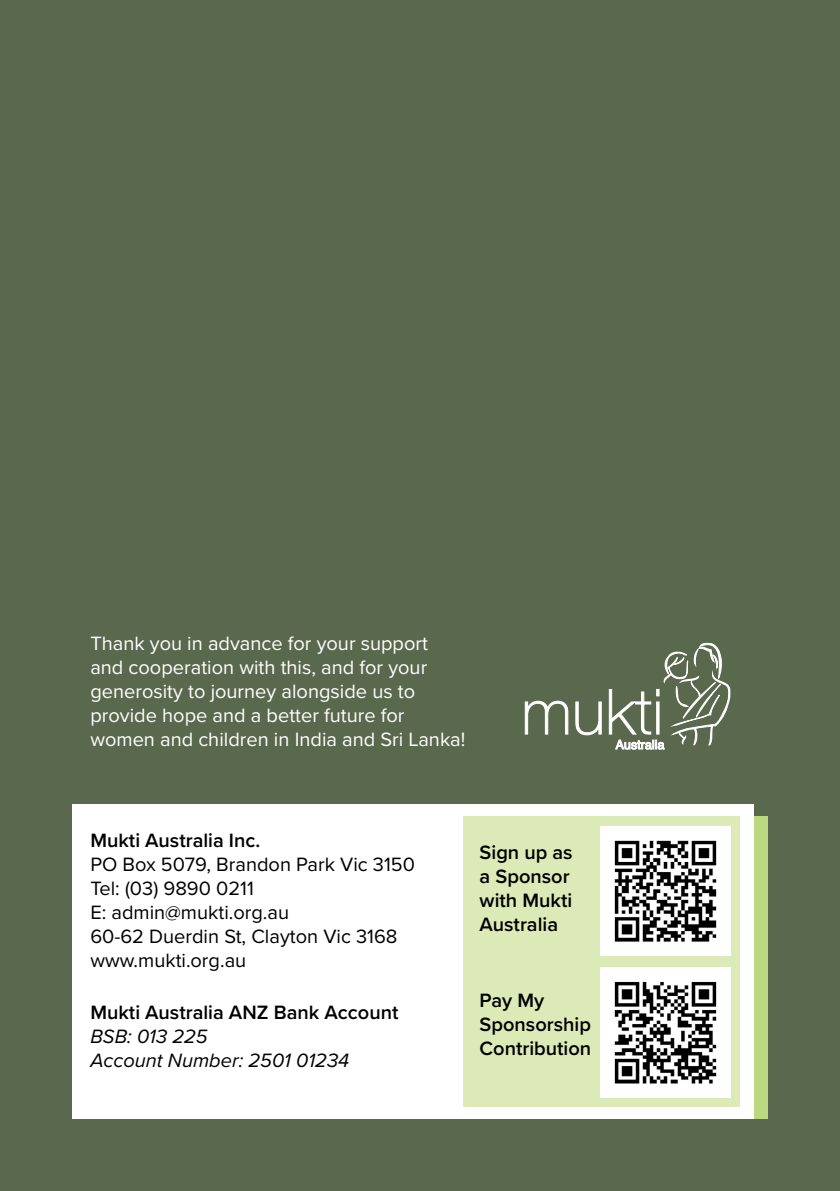
<style>
.page{position:relative;width:840px;height:1191px;background:#fff}
.page>*{position:absolute;margin:0;border:0;box-sizing:border-box;transform-origin:0 0}
.t1{font:20px/24px "Proxima Nova";color:#fff}
.t2{font:20px/24px "Proxima Nova";color:#000}
.t3{font:600 20px/24px "Proxima Nova";color:#000}
.t4{font:italic 20px/24px "Proxima Nova";color:#000}
.t5{font:12.6px "Helvetica";color:#fff}
</style>
<div class="page">
<div style="left:0;top:0;width:839px;height:1191px;background:#5a684d"></div>
<div style="left:739px;top:816px;width:28px;height:303px;background:#bad980"></div>
<div style="left:72px;top:804px;width:681px;height:315px;background:#fff"></div>
<svg style="left:524px;top:700px;width:44px;height:34px"></svg>
<svg style="left:575px;top:701px;width:26px;height:34px"></svg>
<svg style="left:608px;top:642px;width:122px;height:103px"></svg>
<div style="left:462px;top:816px;width:277px;height:291px;background:#dbeab7"></div>
<img style="left:600px;top:826px;width:129px;height:129px">
<img style="left:600px;top:967px;width:129px;height:130px">
<p class="t1" style="left:90px;top:630px;width:376px">Thank you in advance for your support and cooperation with this, and for your generosity to journey alongside us to provide hope and a better future for women and children in India and Sri Lanka!</p>
<p class="t5" style="left:615px;top:735px;width:50px">Australia</p>
<p class="t3" style="left:90px;top:827px;width:171px">Mukti Australia Inc.</p>
<p class="t2" style="left:90px;top:851px;width:326px">PO Box 5079, Brandon Park Vic 3150<br>Tel: (03) 9890 0211<br>E: admin@mukti.org.au<br>60-62 Duerdin St, Clayton Vic 3168 www.mukti.org.au</p>
<p class="t3" style="left:90px;top:1000px;width:309px">Mukti Australia ANZ Bank Account</p>
<p class="t4" style="left:90px;top:1024px;width:260px">BSB: 013 225<br>Account Number: 2501 01234</p>
<p class="t3" style="left:479px;top:839px;width:95px">Sign up as a Sponsor with Mukti<br>Australia</p>
<p class="t3" style="left:479px;top:988px;width:113px">Pay My<br>Sponsorship<br>Contribution</p>
</div>
